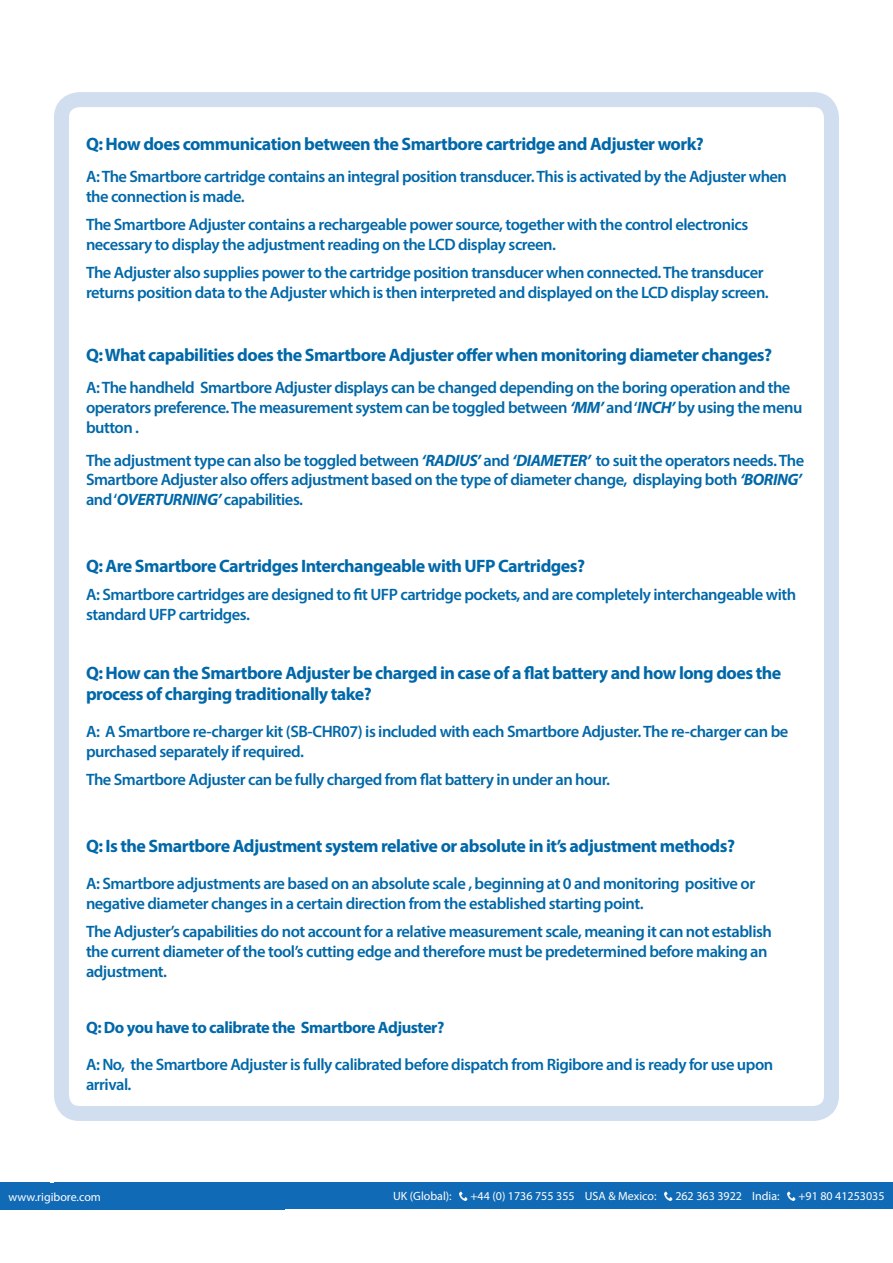
<style>
.page{position:relative;width:893px;height:1263px;background:#fff}
.page>*{position:absolute;margin:0;border:0;box-sizing:border-box;transform-origin:0 0}
.t1{font:700 18px/21.6px "Myriad Pro";letter-spacing:-.03em;color:#0068a9}
.t2{font:600 16.5px/19.8px "Myriad Pro";letter-spacing:-.03em;color:#0068a9}
.t3{font:700 16.5px "Myriad Pro";letter-spacing:-.03em;color:#0068a9}
.t4{font:300 15px "Myriad Pro";color:#fff}
.t5{font:12px "Myriad Pro";color:#fff}
.s1{font-weight:700;font-style:italic}
</style>
<div class="page">
<div style="left:254px;top:1183px;width:639px;height:26px;background:#116ab5"></div>
<svg style="left:459px;top:1192px;width:9px;height:8px"></svg>
<svg style="left:664px;top:1192px;width:9px;height:8px"></svg>
<svg style="left:787px;top:1192px;width:9px;height:8px"></svg>
<div style="left:54px;top:92px;width:785px;height:1029px;border:15px solid #d0deef;border-radius:18px"></div>
<div style="left:0;top:1183px;width:284px;height:26px;background:#116ab5"></div>
<p class="t1" style="left:86px;top:132px;width:619px">Q: How does communication between the Smartbore cartridge and Adjuster work?</p>
<p class="t2" style="left:86px;top:166px;width:703px">A: The Smartbore cartridge contains an integral position transducer. This is activated by the Adjuster when the connection is made.</p>
<p class="t2" style="left:86px;top:214px;width:664px">The Smartbore Adjuster contains a rechargeable power source, together with the control electronics necessary to display the adjustment reading on the LCD display screen.</p>
<p class="t2" style="left:86px;top:263px;width:684px">The Adjuster also supplies power to the cartridge position transducer when connected. The transducer returns position data to the Adjuster which is then interpreted and displayed on the LCD display screen.</p>
<p class="t1" style="left:86px;top:343px;width:688px">Q: What capabilities does the Smartbore Adjuster offer when monitoring diameter changes?</p>
<p class="t2" style="left:86px;top:378px;width:718px">A: The handheld Smartbore Adjuster displays can be changed depending on the boring operation and the operators preference. The measurement system can be toggled between <span class="s1">‘MM’</span> and ‘<span class="s1">INCH’</span> by using the menu button .</p>
<p class="t2" style="left:86px;top:450px;width:720px">The adjustment type can also be toggled between <span class="s1">‘RADIUS’</span> and <span class="s1">‘DIAMETER’</span> to suit the operators needs. The<br>Smartbore Adjuster also offers adjustment based on the type of diameter change, displaying both <span class="s1">‘BORING’ </span>and ‘<span class="s1">OVERTURNING’</span> capabilities.</p>
<p class="t1" style="left:86px;top:555px;width:501px">Q: Are Smartbore Cartridges Interchangeable with UFP Cartridges?</p>
<p class="t2" style="left:86px;top:585px;width:712px">A: Smartbore cartridges are designed to fit UFP cartridge pockets, and are completely interchangeable with standard UFP cartridges.</p>
<p class="t1" style="left:86px;top:661px;width:697px">Q: How can the Smartbore Adjuster be charged in case of a flat battery and how long does the process of charging traditionally take?</p>
<p class="t2" style="left:86px;top:721px;width:704px">A: A Smartbore re-charger kit (SB-CHR07) is included with each Smartbore Adjuster. The re-charger can be purchased separately if required.</p>
<p class="t2" style="left:86px;top:769px;width:526px">The Smartbore Adjuster can be fully charged from flat battery in under an hour.</p>
<p class="t1" style="left:86px;top:835px;width:651px">Q: Is the Smartbore Adjustment system relative or absolute in it’s adjustment methods?</p>
<p class="t2" style="left:86px;top:873px;width:671px">A: Smartbore adjustments are based on an absolute scale , beginning at 0 and monitoring positive or negative diameter changes in a certain direction from the established starting point.</p>
<p class="t2" style="left:86px;top:921px;width:687px">The Adjuster’s capabilities do not account for a relative measurement scale, meaning it can not establish the current diameter of the tool’s cutting edge and therefore must be predetermined before making an adjustment.</p>
<p class="t3" style="left:86px;top:1017px;width:360px">Q: Do you have to calibrate the Smartbore Adjuster?</p>
<p class="t2" style="left:86px;top:1054px;width:689px">A: No, the Smartbore Adjuster is fully calibrated before dispatch from Rigibore and is ready for use upon arrival.</p>
<p class="t5" style="left:9px;top:1189px;width:94px">www.rigibore.com</p>
<p class="t4" style="left:847px;top:1188px;width:16px">12</p>
<p class="t5" style="left:335px;top:1189px;width:118px">UK (Global): UK (Global):</p>
<p class="t5" style="left:617px;top:1189px;width:106px">262 363 3922 India:</p>
<p class="t5" style="left:675px;top:1189px;width:106px">262 363 3922 India:</p>
<p class="t5" style="left:412px;top:1189px;width:188px">+44 (0) 1736 755 355 USA &amp; Mexico:</p>
<p class="t5" style="left:470px;top:1189px;width:188px">+44 (0) 1736 755 355 USA &amp; Mexico:</p>
<p class="t5" style="left:740px;top:1189px;width:88px">+91 80 41253035</p>
<p class="t5" style="left:798px;top:1189px;width:88px">+91 80 41253035</p>
</div>
